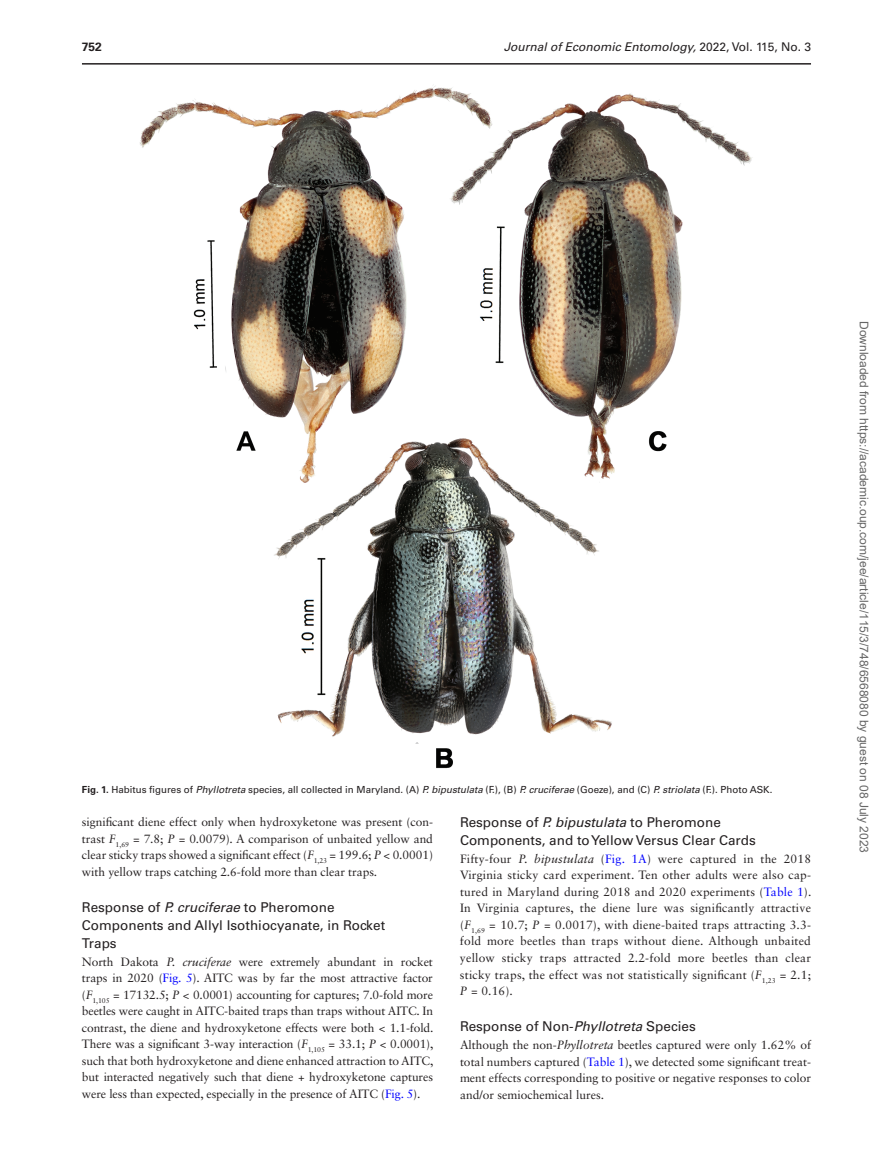
<style>
.page{position:relative;width:893px;height:1174px;background:#fff}
.page>*{position:absolute;margin:0;border:0;box-sizing:border-box;transform-origin:0 0}
.t1{font:13.5px/18px "Univers LT Std";color:#231f20}
.t2{font:12px/16.5px "Sabon LT Std";color:#231f20;text-align:justify}
.t3{font:12px "Arial";color:#666}
.t4{font:italic 12px "Univers LT Std";color:#231f20}
.t5{font:700 12px "Univers LT Std";color:#231f20}
.t6{font:9.75px "Univers LT Std";color:#231f20}
.s1{font-style:normal}
.s2{font-weight:700}
.s3{font-style:italic}
.s4{color:#00f}
</style>
<div class="page">
<hr style="left:82px;top:63px;width:729px;height:2px;background:#231f20">
<img style="left:140px;top:86px;width:613px;height:683px">
<p class="t5" style="left:82px;top:40px;width:22px">752</p>
<p class="t4" style="left:504px;top:40px;width:309px">Journal of Economic Entomology, <span class="s1">2022, Vol. 115, No. 3</span></p>
<p class="t6" style="left:82px;top:784px;width:692px"><span class="s2">Fig. 1.</span> Habitus figures of <span class="s3">Phyllotreta</span> species, all collected in Maryland. (A) <span class="s3">P. bipustulata</span> (F.), (B) <span class="s3">P. cruciferae</span> (Goeze), and (C) <span class="s3">P. striolata</span> (F.). Photo ASK.</p>
<p class="t2" style="left:82px;top:813px;width:353px">significant diene effect only when hydroxyketone was present (con&shy;trast <span class="s3">F</span><sub>1,69</sub> = 7.8; <span class="s3">P</span> = 0.0079). A comparison of unbaited yellow and clear sticky traps showed a significant effect (<span class="s3">F</span><sub>1,23</sub> = 199.6; <span class="s3">P</span> &lt; 0.0001) with yellow traps catching 2.6-fold more than clear traps.</p>
<p class="t1" style="left:82px;top:898px;width:305px">Response of <span class="s3">P. cruciferae</span> to Pheromone<br>Components and Allyl Isothiocyanate, in Rocket<br>Traps</p>
<p class="t2" style="left:82px;top:953px;width:353px">North Dakota <span class="s3">P. cruciferae</span> were extremely abundant in rocket traps in 2020 (<span class="s4">Fig. 5</span>). AITC was by far the most attractive factor (<span class="s3">F</span><sub>1,105</sub> = 17132.5; <span class="s3">P</span> &lt; 0.0001) accounting for captures; 7.0-fold more beetles were caught in AITC-baited traps than traps without AITC. In contrast, the diene and hydroxyketone effects were both &lt; 1.1-fold.<br>There was a significant 3-way interaction (<span class="s3">F</span><sub>1,105</sub> = 33.1; <span class="s3">P</span> &lt; 0.0001), such that both hydroxyketone and diene enhanced attraction to AITC, but interacted negatively such that diene + hydroxyketone captures were less than expected, especially in the presence of AITC (<span class="s4">Fig. 5</span>).</p>
<p class="t1" style="left:460px;top:813px;width:297px">Response of <span class="s3">P. bipustulata</span> to Pheromone<br>Components, and to Yellow Versus Clear Cards</p>
<p class="t2" style="left:460px;top:850px;width:353px">Fifty-four <span class="s3">P. bipustulata</span> (<span class="s4">Fig. 1A</span>) were captured in the 2018<br>Virginia sticky card experiment. Ten other adults were also cap&shy;tured in Maryland during 2018 and 2020 experiments (<span class="s4">Table 1</span>).<br>In Virginia captures, the diene lure was significantly attractive (<span class="s3">F</span><sub>1,69</sub> = 10.7; <span class="s3">P</span> = 0.0017), with diene-baited traps attracting 3.3- fold more beetles than traps without diene. Although unbaited yellow sticky traps attracted 2.2-fold more beetles than clear sticky traps, the effect was not statistically significant (<span class="s3">F</span><sub>1,23</sub> = 2.1; <span class="s3">P</span> = 0.16).</p>
<p class="t1" style="left:460px;top:1017px;width:237px">Response of Non-<span class="s3">Phyllotreta</span> Species</p>
<p class="t2" style="left:460px;top:1036px;width:353px">Although the non-<span class="s3">Phyllotreta</span> beetles captured were only 1.62% of total numbers captured (<span class="s4">Table 1</span>), we detected some significant treat&shy;ment effects corresponding to positive or negative responses to color and/or semiochemical lures.</p>
<p class="t3" style="left:868px;top:321px;width:533px;rotate:90deg">Downloaded from https://academic.oup.com/jee/article/115/3/748/6568080 by guest on 08 July 2023</p>
</div>
